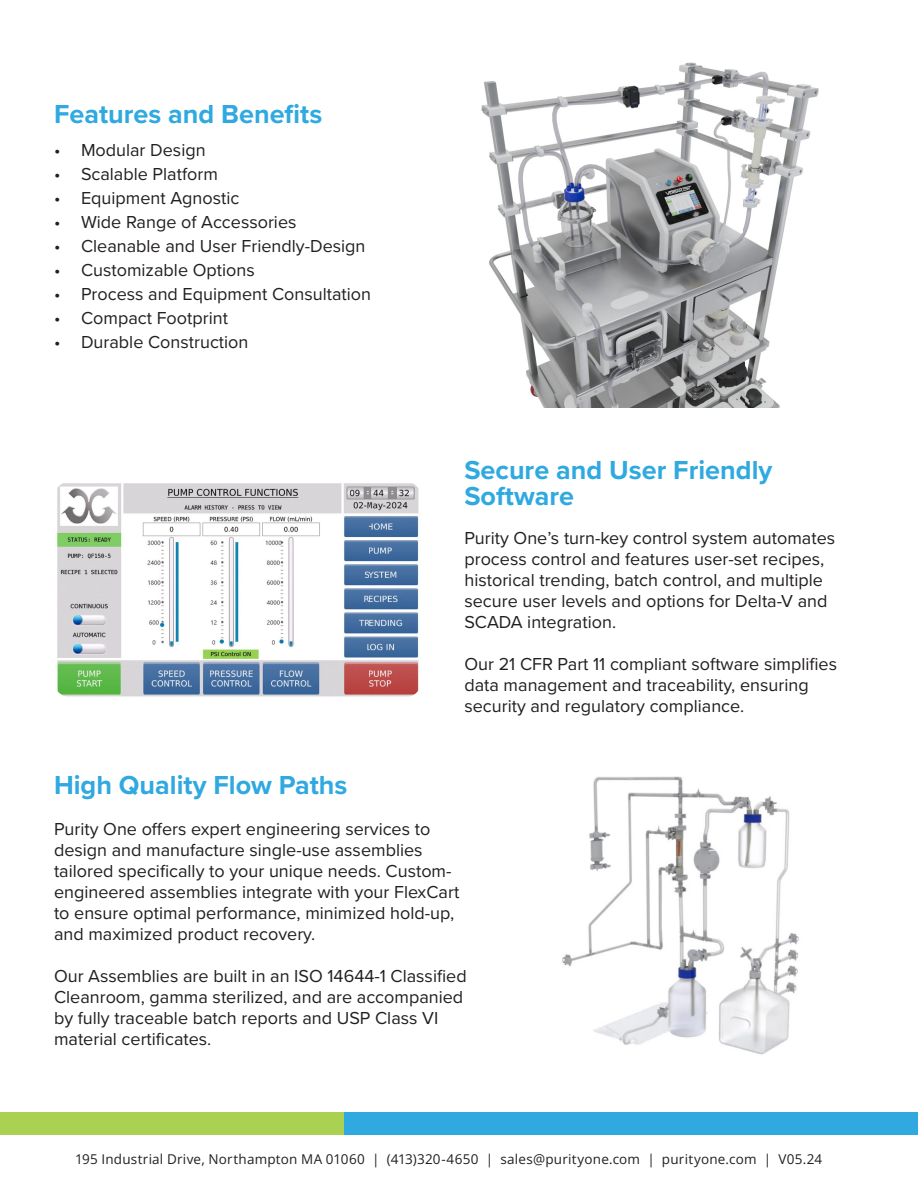
<style>
.page{position:relative;width:918px;height:1188px;background:#fff}
.page>*{position:absolute;margin:0;border:0;box-sizing:border-box;transform-origin:0 0}
.t1{font:700 27px/25.5px "Proxima Nova";color:#2fa9e0}
.t2{font:18px/21px "Proxima Nova";color:#231f20}
.body_text{font:13.5px "Open Sans";letter-spacing:.015em;color:#231f20}
</style>
<div class="page">
<img style="left:481px;top:62px;width:338px;height:346px">
<img style="left:56px;top:483px;width:363px;height:214px">
<img style="left:562px;top:776px;width:237px;height:279px">
<div style="left:0;top:1112px;width:345px;height:23px;background:#aad151"></div>
<div style="left:345px;top:1112px;width:573px;height:23px;background:#2fa9e0"></div>
<p class="t1" style="left:54px;top:100px;width:270px">Features and Benefits</p>
<p class="t2" style="left:54px;top:139px;width:153px">• Modular Design</p>
<p class="t2" style="left:54px;top:163px;width:165px">• Scalable Platform</p>
<p class="t2" style="left:54px;top:187px;width:187px">• Equipment Agnostic</p>
<p class="t2" style="left:54px;top:211px;width:244px">• Wide Range of Accessories</p>
<p class="t2" style="left:54px;top:235px;width:313px">• Cleanable and User Friendly-Design</p>
<p class="t2" style="left:54px;top:259px;width:202px">• Customizable Options</p>
<p class="t2" style="left:54px;top:283px;width:319px">• Process and Equipment Consultation</p>
<p class="t2" style="left:54px;top:307px;width:175px">• Compact Footprint</p>
<p class="t2" style="left:54px;top:331px;width:196px">• Durable Construction</p>
<p class="t1" style="left:54px;top:771px;width:295px">High Quality Flow Paths</p>
<p class="t1" style="left:464px;top:457px;width:309px">Secure and User Friendly<br>Software</p>
<p class="t2" style="left:464px;top:527px;width:372px">Purity One’s turn-key control system automates process control and features user-set recipes, historical trending, batch control, and multiple secure user levels and options for Delta-V and SCADA integration.</p>
<p class="t2" style="left:464px;top:653px;width:374px">Our 21 CFR Part 11 compliant software simplifies data management and traceability, ensuring security and regulatory compliance.</p>
<p class="t2" style="left:54px;top:818px;width:407px">Purity One offers expert engineering services to design and manufacture single-use assemblies tailored specifically to your unique needs. Custom&shy;engineered assemblies integrate with your FlexCart to ensure optimal performance, minimized hold-up, and maximized product recovery.</p>
<p class="t2" style="left:54px;top:965px;width:414px">Our Assemblies are built in an ISO 14644-1 Classified Cleanroom, gamma sterilized, and are accompanied by fully traceable batch reports and USP Class VI material certificates.</p>
<p class="body_text" style="left:75px;top:1150px;width:749px">195 Industrial Drive, Northampton MA 01060 | (413)320-4650 | sales@purityone.com | purityone.com | V05.24</p>
</div>
